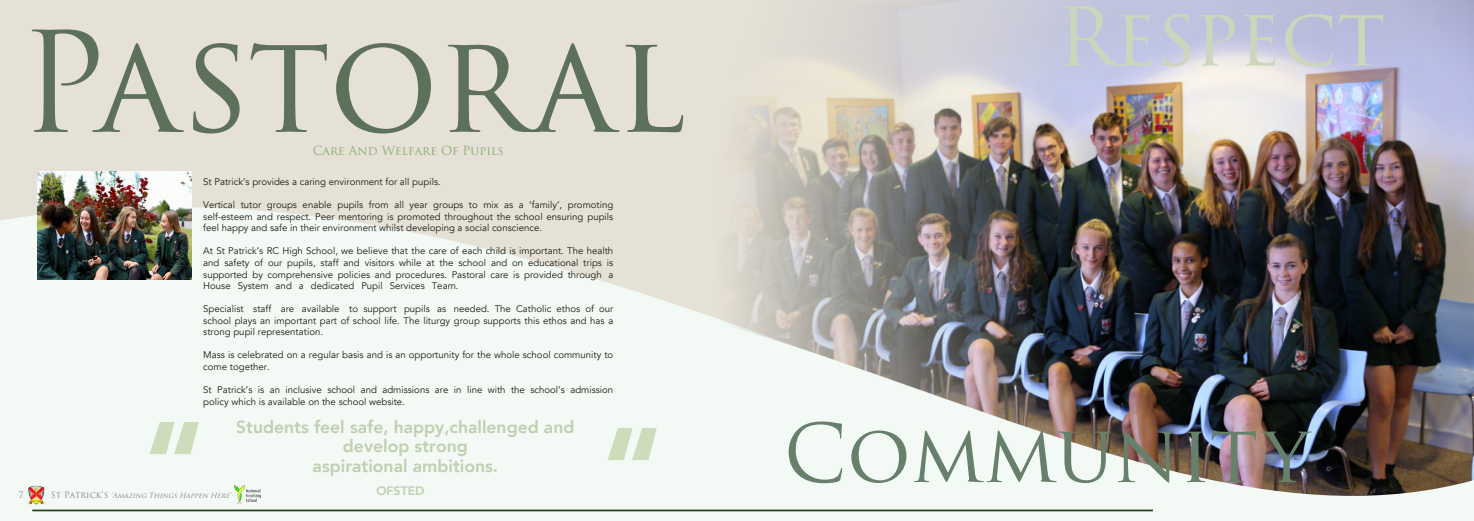
<style>
.page{position:relative;width:1474px;height:521px;background:#fff}
.page>*{position:absolute;margin:0;border:0;box-sizing:border-box;transform-origin:0 0}
.t1{font:900 113.75px "Avenir";color:#cddcba}
.t2{font:800 17.5px/19.4px "Avenir";color:#c1ceaf;text-align:center}
.t3{font:12.25px "Trajan Pro 3";color:#8ead75}
.t4{font:800 12.25px "Avenir";color:#c1ceaf}
.t5{font:9.62px/11.5px "Avenir";color:#181d16;text-align:justify}
.t6{font:8.75px "Trajan Pro 3";color:#878787}
.t7{font:italic 7px "Trajan Pro 3";color:#878787}
.s1{font-size:6.12px;color:#8e7e47}
.s2{font-style:normal;font-size:8.75px}
</style>
<div class="page">
<svg style="left:0;top:0;width:686px;height:521px;fill:#f3f9f4"></svg>
<hr style="left:32px;top:509px;width:1120px;height:2px;background:#21421a">
<img style="left:686px;top:0;width:787px;height:521px">
<svg style="left:32px;top:29px;width:651px;height:104px;background:#c9cabc"></svg>
<img style="left:38px;top:172px;width:153px;height:107px">
<svg style="left:1063px;top:6px;width:320px;height:60px;background:#c3c8d7"></svg>
<img style="left:788px;top:421px;width:523px;height:62px">
<img style="left:25px;top:485px;width:22px;height:22px">
<img style="left:234px;top:485px;width:27px;height:20px">
<p class="t3" style="left:313px;top:142px;width:193px">Care And Welfare Of Pupils</p>
<p class="t5" style="left:203px;top:176px;width:239px">St Patrick’s provides a caring environment for all pupils.</p>
<p class="t5" style="left:203px;top:199px;width:411px">Vertical tutor groups enable pupils from all year groups to mix as a ‘family’, promoting self-esteem and respect. Peer mentoring is promoted throughout the school ensuring pupils feel happy and safe in their environment whilst developing a social conscience.</p>
<p class="t5" style="left:203px;top:245px;width:411px">At St Patrick’s RC High School, we believe that the care of each child is important. The health and safety of our pupils, staff and visitors while at the school and on educational trips is supported by comprehensive policies and procedures. Pastoral care is provided through a House System and a dedicated Pupil Services Team.</p>
<p class="t5" style="left:203px;top:303px;width:411px">Specialist staff are available to support pupils as needed. The Catholic ethos of our school plays an important part of school life. The liturgy group supports this ethos and has a strong pupil representation.</p>
<p class="t5" style="left:203px;top:349px;width:411px">Mass is celebrated on a regular basis and is an opportunity for the whole school community to come together.</p>
<p class="t5" style="left:203px;top:384px;width:411px">St Patrick’s is an inclusive school and admissions are in line with the school’s admission policy which is available on the school website.</p>
<h1 class="t1" style="left:602px;top:371px;width:61px">“</h1>
<h1 class="t1" style="left:145px;top:365px;width:61px">“</h1>
<h2 class="t2" style="left:236px;top:417px;width:340px">Students feel safe, happy,challenged and develop strong<br>aspirational ambitions.</h2>
<p class="t4" style="left:376px;top:481px;width:50px">OFSTED</p>
<p class="t6" style="left:19px;top:489px;width:7px">7<span class="s1">.</span></p>
<p class="t7" style="left:51px;top:491px;width:184px"><span class="s2">S t P a t r i c k ' s</span> 'Amazing ThingsHappen Here'</p>
</div>
